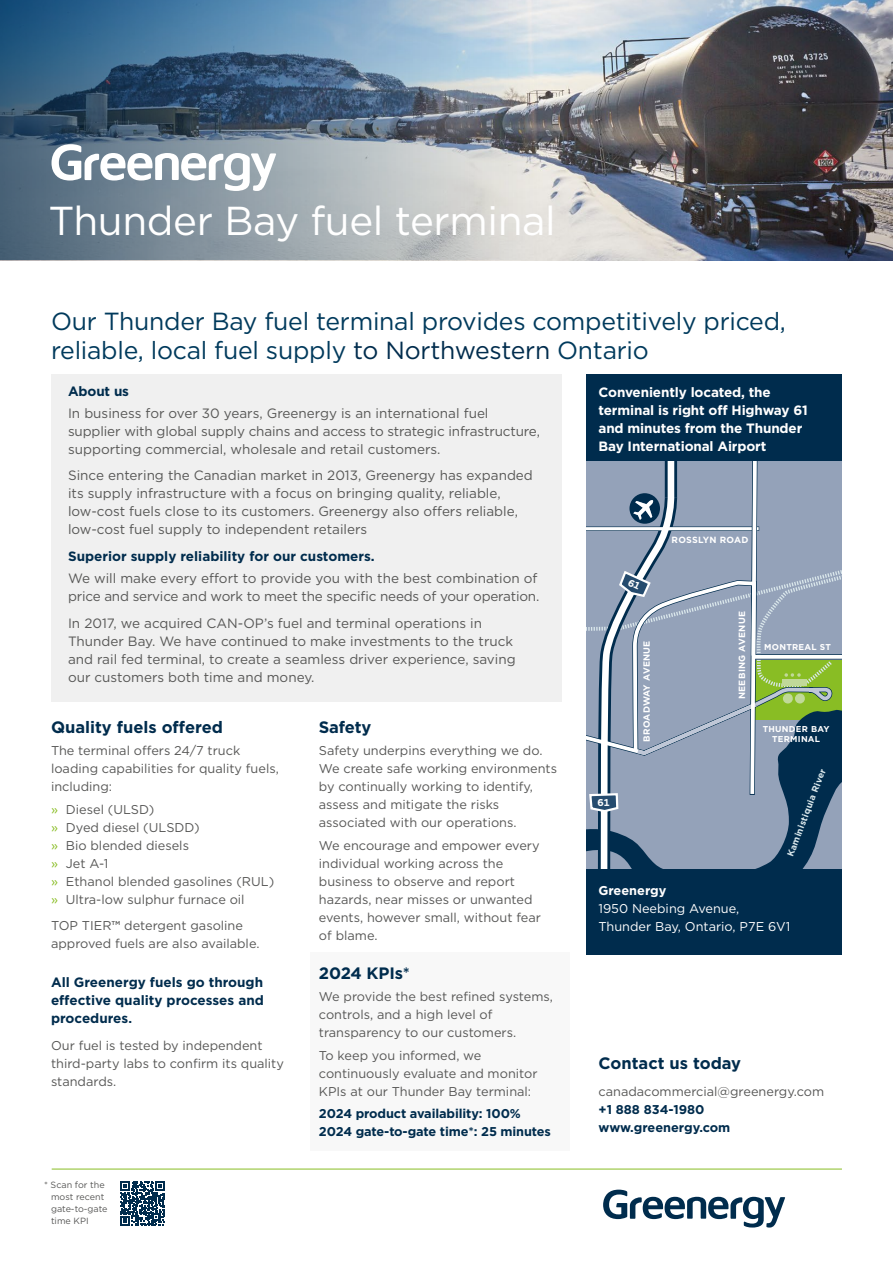
<style>
.page{position:relative;width:893px;height:1263px;background:#fff}
.page>*{position:absolute;margin:0;border:0;box-sizing:border-box;transform-origin:0 0}
.t1{font:40.35px "Gotham";letter-spacing:-.01em;color:#fff}
.t2{font:24.75px/28.5px "Gotham";letter-spacing:-.01em;color:#003a5c}
.t3{font:700 16.5px "Gotham";color:#002c4d}
.t4{font:13.5px/18px "Gotham";color:#575756}
.t5{font:700 13.5px/18px "Gotham";color:#002c4d;text-align:justify}
.t6{font:700 13.5px/18px "Gotham";letter-spacing:-.01em;color:#fff}
.t7{font:12.75px/18px "Gotham";color:#575756}
.t8{font:700 12.75px/18px "Gotham";letter-spacing:-.01em;color:#002c4d}
.t9{font:12.75px/18px "Gotham";color:#fff}
.t10{font:700 12.75px "Gotham";color:#fff}
.t11{font:9px/12px "Gotham";color:#575756}
.t12{font:700 9px "Gotham";letter-spacing:.03em;color:#fff}
.t13{font:700 9px "Gotham";color:#dae7eb}
.t14{font:700 8.55px/10.2px "Gotham";letter-spacing:.03em;color:#fff;text-align:center}
.s1{color:#002c4d}
.s2{color:#89bd24}
.s3{font-weight:500}
.s4{font-size:12.75px}
</style>
<div class="page">
<div style="left:310px;top:952px;width:260px;height:199px;background:#f8f8f8"></div>
<img style="left:589px;top:0;width:304px;height:260px">
<img style="left:0;top:0;width:589px;height:260px">
<svg style="left:603px;top:1189px;width:182px;height:38px"></svg>
<hr style="left:52px;top:1169px;width:790px;height:1px;background:#89bd24">
<div style="left:587px;top:374px;width:255px;height:88px;background:#002c4d"></div>
<div style="left:587px;top:870px;width:255px;height:85px;background:#002c4d"></div>
<svg style="left:52px;top:144px;width:224px;height:47px"></svg>
<div style="left:51px;top:374px;width:510px;height:328px;background:#f0f0f0"></div>
<svg style="left:120px;top:1181px;width:45px;height:45px"></svg>
<svg style="left:587px;top:462px;width:255px;height:408px;background:#889aaa"></svg>
<h1 class="t1" style="left:48px;top:195px;width:509px">Thunder Bay fuel terminal</h1>
<h2 class="t2" style="left:51px;top:307px;width:736px">Our Thunder Bay fuel terminal provides competitively priced, reliable, local fuel supply <span class="s1">to Northwestern</span> Ontario</h2>
<p class="t5" style="left:68px;top:382px;width:63px">About us</p>
<p class="t4" style="left:68px;top:404px;width:473px">In business for over 30 years, Greenergy is an international fuel supplier with global supply chains and access to strategic infrastructure, supporting commercial, wholesale and retail customers.</p>
<p class="t4" style="left:68px;top:466px;width:466px">Since entering the Canadian market in 2013, Greenergy has expanded its supply infrastructure with a focus on bringing quality, reliable, low-cost fuels close to its customers. Greenergy also offers reliable, low-cost fuel supply to independent retailers</p>
<p class="t5" style="left:68px;top:547px;width:308px">Superior supply reliability for our customers.</p>
<p class="t4" style="left:68px;top:569px;width:473px">We will make every effort to provide you with the best combination of price and service and work to meet the specific needs of your operation.</p>
<p class="t4" style="left:68px;top:614px;width:449px">In 2017, we acquired CAN-OP’s fuel and terminal operations in Thunder Bay. We have continued to make investments to the truck and rail fed terminal, to create a seamless driver experience, saving our customers both time and money.</p>
<p class="t3" style="left:51px;top:716px;width:174px">Quality fuels offered</p>
<p class="t7" style="left:51px;top:741px;width:229px">The terminal offers 24/7 truck loading capabilities for quality fuels, including:</p>
<p class="t7" style="left:51px;top:800px;width:225px"><span class="s2">»</span> Diesel (ULSD)<br><span class="s2">»</span> Dyed diesel (ULSDD)<br><span class="s2">»</span> Bio blended diesels<br><span class="s2">»</span> Jet A-1<br><span class="s2">»</span> Ethanol blended gasolines (RUL) <span class="s2">»</span> Ultra-low sulphur furnace oil</p>
<p class="t7" style="left:51px;top:916px;width:210px">TOP TIER<span class="s3">™</span> detergent gasoline approved fuels are also available.</p>
<p class="t5" style="left:51px;top:973px;width:214px">All Greenergy fuels go through effective quality processes and procedures<span class="s4">.</span></p>
<p class="t7" style="left:51px;top:1036px;width:234px">Our fuel is tested by independent third-party labs to confirm its quality standards.</p>
<p class="t11" style="left:51px;top:1179px;width:58px;text-indent:-7px">* Scan for the most recent gate-to-gate time KPI</p>
<p class="t3" style="left:319px;top:716px;width:54px">Safety</p>
<p class="t7" style="left:319px;top:741px;width:240px">Safety underpins everything we do.<br>We create safe working environments by continually working to identify, assess and mitigate the risks associated with our operations.</p>
<p class="t7" style="left:319px;top:836px;width:224px">We encourage and empower every individual working across the business to observe and report hazards, near misses or unwanted events, however small, without fear of blame.</p>
<p class="t3" style="left:319px;top:962px;width:93px">2024 KPIs<span class="s3">*</span></p>
<p class="t7" style="left:319px;top:987px;width:236px">We provide the best refined systems, controls, and a high level of transparency to our customers.</p>
<p class="t7" style="left:319px;top:1046px;width:220px">To keep you informed, we continuously evaluate and monitor<br>KPIs at our Thunder Bay terminal:</p>
<p class="t8" style="left:319px;top:1104px;width:234px">2024 product availability: 100%<br>2024 gate-to-gate time<span class="s3">*</span>: 25 minutes</p>
<p class="t6" style="left:598px;top:383px;width:211px">Conveniently located, the terminal is right off Highway 61 and minutes from the Thunder<br>Bay International Airport</p>
<p class="t12" style="left:672px;top:534px;width:78px">ROSSLYN ROAD</p>
<p class="t12" style="left:640px;top:742px;width:103px;rotate:-90deg">BROADWAY AVENUE</p>
<p class="t12" style="left:736px;top:699px;width:89px;rotate:-90deg">NEEBING AVENUE</p>
<p class="t14" style="left:764px;top:642px;width:68px">MONTREAL ST</p>
<p class="t14" style="left:763px;top:724px;width:68px">THUNDER BAY<br>TERMINAL</p>
<p class="t13" style="left:784px;top:854px;width:95px;rotate:-69deg">Kaministiquia River</p>
<p class="t10" style="left:598px;top:882px;width:69px">Greenergy</p>
<p class="t9" style="left:598px;top:899px;width:193px">1950 Neebing Avenue,<br>Thunder Bay, Ontario, P7E 6V1</p>
<p class="t3" style="left:598px;top:1052px;width:144px">Contact us today</p>
<p class="t7" style="left:598px;top:1082px;width:227px">canadacommercial@greenergy.com</p>
<p class="t8" style="left:598px;top:1100px;width:133px">+1 888 834-1980 www.greenergy.com</p>
</div>
